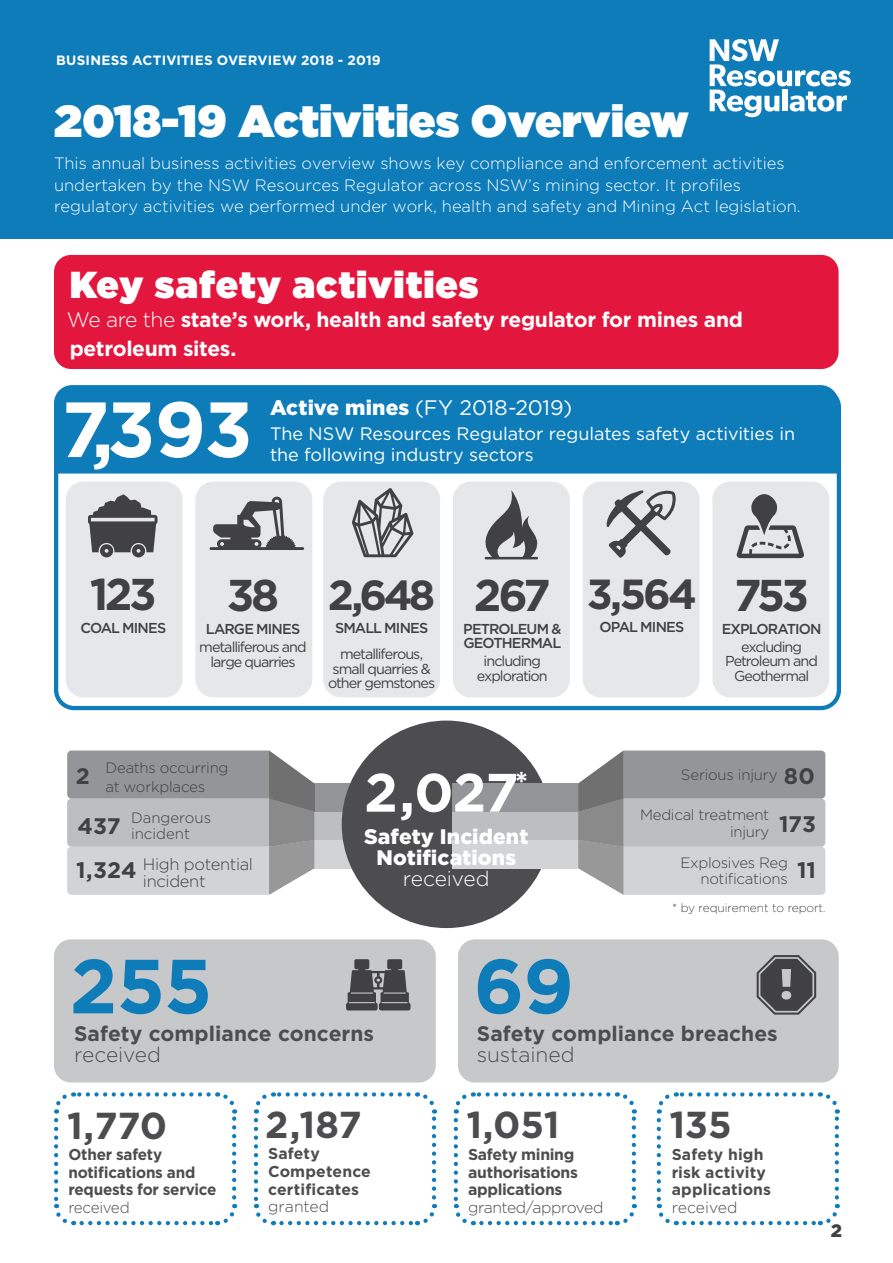
<style>
.page{position:relative;width:893px;height:1263px;background:#fff}
.page>*{position:absolute;margin:0;border:0;box-sizing:border-box;transform-origin:0 0}
.t1{font:700 78px "Gotham";color:#fff}
.t2{font:700 76.5px "Gotham";color:#0d7cb9}
.t3{font:700 54px "Gotham";color:#fff}
.t4{font:900 45px "Gotham";color:#fff}
.t5{font:700 44.55px "Gotham";letter-spacing:-.085em;color:#414042}
.t6{font:700 42px "Gotham";letter-spacing:-.08em;color:#414042}
.t7{font:900 37.5px "Gotham";letter-spacing:.025em;color:#fff}
.t8{font:700 37.5px "Gotham";letter-spacing:-.005em;color:#4d4d4f}
.t9{font:700 22.5px "Gotham";letter-spacing:-.005em;color:#414042}
.t10{font:700 21px/29.2px "Gotham";letter-spacing:-.015em;color:#fff}
.t11{font:700 21px/21px "Gotham";color:#4d4d4f}
.t12{font:900 21px/21px "Gotham";letter-spacing:.005em;color:#fff;text-align:center}
.t13{font:21px "Gotham";letter-spacing:-.005em;color:#fff}
.t14{font:300 21px "Gotham";letter-spacing:-.015em;color:#fff}
.t15{font:18px "Gotham";letter-spacing:-.005em;color:#fff}
.t16{font:900 18px "Gotham";color:#414042}
.t17{font:300 16.5px/21.6px "Gotham";color:#fff}
.t18{font:300 16.5px "Gotham";letter-spacing:-.02em;color:#414042}
.t19{font:700 15.75px/17.9px "Gotham";letter-spacing:-.015em;color:#4d4d4f}
.t20{font:700 15.75px/17.9px "Gotham";letter-spacing:.01em;color:#4d4d4f}
.t21{font:300 15.75px "Gotham";letter-spacing:-.005em;color:#4d4d4f}
.t22{font:300 15px/18.8px "Gotham";letter-spacing:-.02em;color:#414042}
.t23{font:300 15px/16.5px "Gotham";color:#414042}
.t24{font:14.4px/14.4px "Gotham";letter-spacing:-.065em;color:#414042;text-align:center}
.t25{font:500 14.4px/14.4px "Gotham";letter-spacing:-.06em;color:#414042}
.t26{font:700 13.5px "Gotham";letter-spacing:.015em;color:#fff}
.t27{font:200 12px "Gotham";color:#000}
.s1{font-weight:300}
.s2{font-weight:900}
.s3{font-weight:500}
.s4{font-weight:400}
.s5{font-weight:700;font-size:22.5px}
</style>
<div class="page">
<div style="left:0;top:0;width:893px;height:238px;background:#0d7cb9"></div>
<div style="left:314px;top:812px;width:126px;height:28px;background:#bcbec0"></div>
<div style="left:314px;top:784px;width:126px;height:28px;background:#939598"></div>
<div style="left:314px;top:840px;width:126px;height:28px;background:#d1d3d4"></div>
<div style="left:342px;top:720px;width:209px;height:208px;background:#4d4d4f;border-radius:50%"></div>
<svg style="left:67px;top:750px;width:247px;height:145px;background:#b1b3b5"></svg>
<svg style="left:710px;top:39px;width:141px;height:78px"></svg>
<div style="left:54px;top:255px;width:784px;height:114px;background:#e3173e;border-radius:17px"></div>
<div style="left:712px;top:481px;width:117px;height:216px;background:#e6e7e8;border-radius:18px"></div>
<div style="left:583px;top:481px;width:117px;height:216px;background:#e6e7e8;border-radius:18px"></div>
<div style="left:453px;top:481px;width:117px;height:216px;background:#e6e7e8;border-radius:18px"></div>
<div style="left:323px;top:481px;width:117px;height:216px;background:#e6e7e8;border-radius:18px"></div>
<div style="left:195px;top:481px;width:117px;height:216px;background:#e6e7e8;border-radius:18px"></div>
<div style="left:66px;top:481px;width:117px;height:216px;background:#e6e7e8;border-radius:18px"></div>
<div style="left:54px;top:385px;width:782px;height:88px;background:#0d7cb9"></div>
<div style="left:54px;top:387px;width:787px;height:323px;border:4px solid #0d7cb9;border-radius:18px"></div>
<svg style="left:88px;top:494px;width:69px;height:63px"></svg>
<svg style="left:352px;top:488px;width:61px;height:69px"></svg>
<svg style="left:210px;top:496px;width:94px;height:54px"></svg>
<svg style="left:606px;top:490px;width:70px;height:68px"></svg>
<svg style="left:484px;top:490px;width:54px;height:69px"></svg>
<svg style="left:737px;top:494px;width:67px;height:64px"></svg>
<div style="left:453px;top:840px;width:125px;height:28px;background:#d1d3d4"></div>
<div style="left:453px;top:812px;width:125px;height:28px;background:#bcbec0"></div>
<div style="left:453px;top:784px;width:125px;height:28px;background:#939598"></div>
<svg style="left:578px;top:750px;width:247px;height:145px;background:#b1b3b5"></svg>
<div style="left:54px;top:939px;width:382px;height:143px;background:#c7c8ca;border-radius:17px"></div>
<div style="left:458px;top:939px;width:381px;height:143px;background:#c7c8ca;border-radius:17px"></div>
<svg style="left:216px;top:1092px;width:22px;height:105px"></svg>
<svg style="left:54px;top:1092px;width:155px;height:21px"></svg>
<svg style="left:416px;top:1092px;width:22px;height:105px"></svg>
<svg style="left:254px;top:1092px;width:155px;height:21px"></svg>
<svg style="left:616px;top:1092px;width:21px;height:105px"></svg>
<svg style="left:453px;top:1092px;width:155px;height:21px"></svg>
<svg style="left:819px;top:1092px;width:21px;height:105px"></svg>
<svg style="left:656px;top:1092px;width:155px;height:21px"></svg>
<svg style="left:757px;top:955px;width:59px;height:59px"></svg>
<svg style="left:346px;top:959px;width:64px;height:51px"></svg>
<svg style="left:82px;top:1204px;width:156px;height:22px"></svg>
<svg style="left:253px;top:1120px;width:21px;height:106px"></svg>
<svg style="left:54px;top:1120px;width:20px;height:106px"></svg>
<svg style="left:281px;top:1204px;width:157px;height:22px"></svg>
<svg style="left:453px;top:1120px;width:21px;height:106px"></svg>
<svg style="left:481px;top:1204px;width:156px;height:22px"></svg>
<svg style="left:656px;top:1120px;width:21px;height:106px"></svg>
<svg style="left:684px;top:1204px;width:156px;height:22px"></svg>
<p class="t26" style="left:56px;top:51px;width:326px">BUSINESS ACTIVITIES OVERVIEW 2018 - 2019</p>
<p class="t4" style="left:54px;top:89px;width:636px">2018-19 Activities Overview</p>
<p class="t17" style="left:54px;top:152px;width:748px">This annual business activities overview shows key compliance and enforcement activities undertaken by the NSW Resources Regulator across NSW’s mining sector. It profles regulatory activities we performed under work, health and safety and Mining Act legislation.</p>
<h3 class="t4" style="left:54px;top:103px;width:636px">2018-19 Activities Overview</h3>
<p class="t7" style="left:70px;top:258px;width:410px">Key safety activities</p>
<p class="t10" style="left:67px;top:305px;width:678px"><span class="s1">We are the</span> state’s work, health and safety regulator for mines and petroleum sites.</p>
<p class="t1" style="left:61px;top:378px;width:193px">7,393</p>
<p class="t13" style="left:270px;top:394px;width:304px"><span class="s2">Active mines</span> (FY 2018-2019)</p>
<p class="t15" style="left:270px;top:422px;width:527px">The NSW Resources Regulator regulates safety activities in</p>
<p class="t15" style="left:270px;top:443px;width:265px">the following industry sectors</p>
<p class="t5" style="left:90px;top:565px;width:68px">123</p>
<p class="t25" style="left:81px;top:620px;width:87px">COAL MINES</p>
<p class="t5" style="left:227px;top:566px;width:54px">38</p>
<p class="t24" style="left:199px;top:619px;width:109px;line-height:18.5px"><span class="s3">LARGE MINES </span>metalliferous and</p>
<p class="t24" style="left:210px;top:654px;width:87px">large quarries</p>
<p class="t6" style="left:328px;top:567px;width:109px">2,648</p>
<p class="t24" style="left:335px;top:614px;width:95px;line-height:26.5px"><span class="s3">SMALL MINES </span>metalliferous,</p>
<p class="t24" style="left:328px;top:661px;width:109px">small quarries &amp; other gemstones</p>
<p class="t5" style="left:474px;top:566px;width:78px">267</p>
<p class="t25" style="left:463px;top:621px;width:100px">PETROLEUM &amp;<br>GEOTHERMAL</p>
<p class="t24" style="left:477px;top:654px;width:72px">including exploration</p>
<p class="t6" style="left:587px;top:566px;width:112px">3,564</p>
<p class="t25" style="left:600px;top:619px;width:86px">OPAL MINES</p>
<p class="t5" style="left:734px;top:566px;width:76px">753</p>
<p class="t25" style="left:722px;top:619px;width:101px;line-height:18.5px;text-align:center">EXPLORATION <span class="s4">excluding</span></p>
<p class="t24" style="left:725px;top:654px;width:94px">Petroleum and<br>Geothermal</p>
<h3 class="t9" style="left:76px;top:761px;width:16px">2</h3>
<p class="t22" style="left:105px;top:758px;width:125px">Deaths occurring at workplaces</p>
<p class="t22" style="left:681px;top:765px;width:135px">Serious injury <span class="s5">80</span></p>
<p class="t3" style="left:364px;top:757px;width:166px">2,027<sup>*</sup></p>
<p class="t22" style="left:640px;top:806px;width:131px;line-height:16.5px;text-align:right">Medical treatment injury</p>
<h3 class="t9" style="left:78px;top:811px;width:45px">437</h3>
<p class="t23" style="left:131px;top:809px;width:82px">Dangerous incident</p>
<p class="t9" style="left:779px;top:809px;width:38px">173</p>
<p class="t12" style="left:364px;top:826px;width:166px">Safety Incident<br>Notifcations</p>
<p class="t9" style="left:76px;top:855px;width:62px">1,324</p>
<p class="t22" style="left:680px;top:853px;width:109px">Explosives Reg</p>
<p class="t9" style="left:797px;top:855px;width:20px">11</p>
<p class="t18" style="left:143px;top:854px;width:112px">High potential</p>
<p class="t14" style="left:403px;top:865px;width:88px">received</p>
<p class="t18" style="left:143px;top:870px;width:64px">incident</p>
<p class="t22" style="left:700px;top:869px;width:89px">notifcations</p>
<p class="t27" style="left:672px;top:901px;width:155px">* by requirement to report.</p>
<p class="t2" style="left:70px;top:935px;width:144px">255</p>
<p class="t2" style="left:474px;top:935px;width:102px">69</p>
<p class="t11" style="left:74px;top:1022px;width:301px">Safety compliance concerns <span class="s1">received</span></p>
<p class="t11" style="left:477px;top:1022px;width:302px">Safety compliance breaches <span class="s1">sustained</span></p>
<p class="t8" style="left:67px;top:1100px;width:101px">1,770</p>
<p class="t19" style="left:68px;top:1145px;width:150px">Other safety notifcations and requests for service <span class="s1">received</span></p>
<p class="t8" style="left:265px;top:1100px;width:98px">2,187</p>
<p class="t20" style="left:268px;top:1144px;width:104px">Safety<br>Competence certifcates <span class="s1">granted</span></p>
<p class="t8" style="left:466px;top:1100px;width:95px">1,051</p>
<p class="t19" style="left:468px;top:1145px;width:137px">Safety mining authorisations applications <span class="s1">granted/approved</span></p>
<p class="t8" style="left:669px;top:1100px;width:64px">135</p>
<p class="t20" style="left:672px;top:1145px;width:93px">Safety high</p>
<p class="t20" style="left:672px;top:1163px;width:96px">risk activity</p>
<p class="t20" style="left:672px;top:1181px;width:101px">applications</p>
<p class="t21" style="left:672px;top:1197px;width:68px">received</p>
<p class="t16" style="left:831px;top:1218px;width:13px">2</p>
</div>
